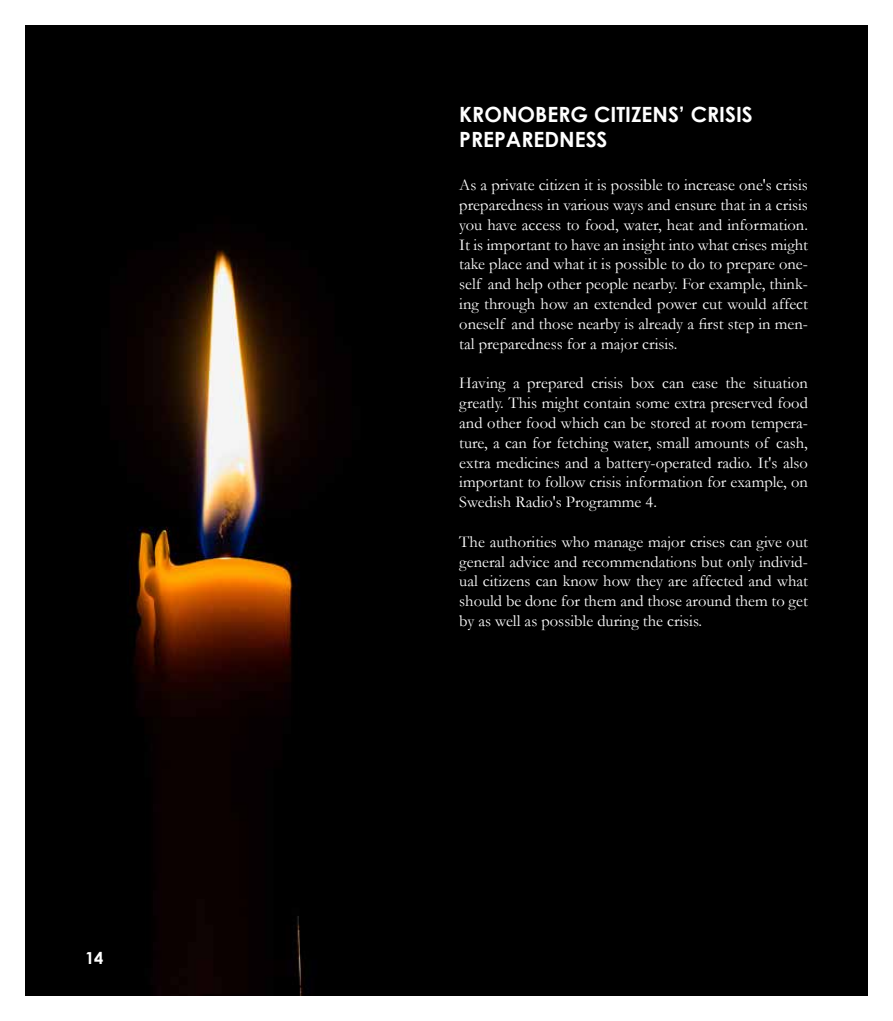
<style>
.page{position:relative;width:893px;height:1021px;background:#fff}
.page>*{position:absolute;margin:0;border:0;box-sizing:border-box;transform-origin:0 0}
.t1{font:700 21px/25.2px "Century Gothic";color:#fff}
.t2{font:16.5px/19.8px "Garamond";color:#fff;text-align:justify}
.t3{font:700 16.5px "Century Gothic";color:#fff}
</style>
<div class="page">
<img style="left:26px;top:26px;width:841px;height:969px">
<p class="t3" style="left:85px;top:945px;width:20px">14</p>
<p class="t1" style="left:459px;top:101px;width:295px">KRONOBERG CITIZENS’ CRISIS<br>PREPAREDNESS</p>
<p class="t2" style="left:459px;top:175px;width:350px">As a private citizen it is possible to increase one's crisis preparedness in various ways and ensure that in a crisis you have access to food, water, heat and information.<br>It is important to have an insight into what crises might take place and what it is possible to do to prepare one&shy;self and help other people nearby. For example, think&shy;ing through how an extended power cut would affect oneself and those nearby is already a first step in men&shy;tal preparedness for a major crisis.</p>
<p class="t2" style="left:459px;top:373px;width:350px">Having a prepared crisis box can ease the situation greatly. This might contain some extra preserved food and other food which can be stored at room tempera&shy;ture, a can for fetching water, small amounts of cash, extra medicines and a battery-operated radio. It's also important to follow crisis information for example, on Swedish Radio's Programme 4.</p>
<p class="t2" style="left:459px;top:531px;width:350px">The authorities who manage major crises can give out general advice and recommendations but only individ&shy;ual citizens can know how they are affected and what should be done for them and those around them to get by as well as possible during the crisis.</p>
</div>
